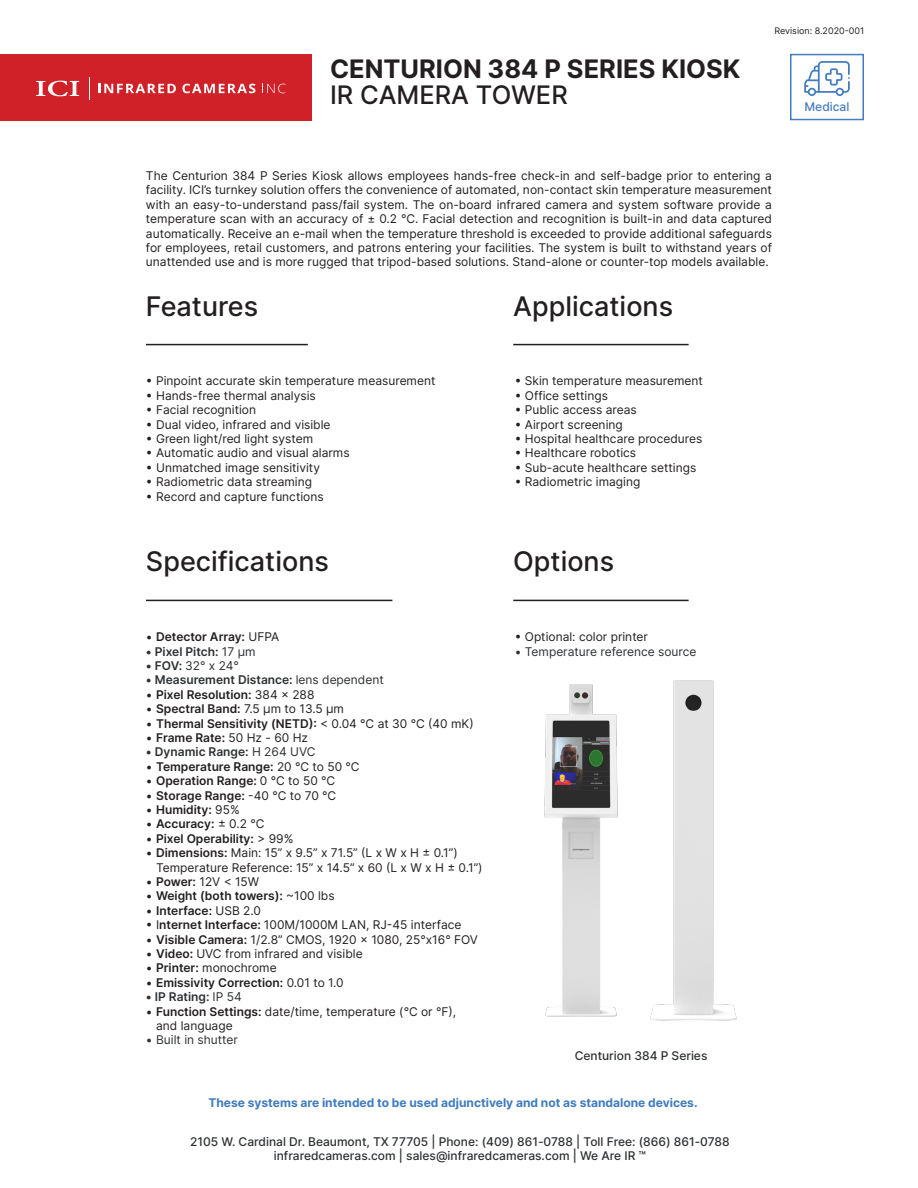
<style>
.page{position:relative;width:918px;height:1188px;background:#fff}
.page>*{position:absolute;margin:0;border:0;box-sizing:border-box;transform-origin:0 0}
.Title_Column{font:500 27px "Inter";color:#231f20}
.t1{font:700 25.5px "Inter";color:#231f20}
.t2{font:500 25.5px "Inter";color:#231f20}
.General_Info{font:12px/14.4px "Inter";color:#231f20;text-align:justify}
.t3{font:600 12px "Inter";color:#231f20}
.t4{font:500 12px "Inter";color:#2c3032}
.t5{font:600 12px "Inter";color:#2c3032}
.t6{font:700 12px "Inter";color:#407bbf}
.Information_Centered{font:12px "Inter";color:#2c3032}
.t7{font:500 12px "Inter";color:#447cbf}
.t8{font:9px "Inter";color:#231f20}
.s1{font-weight:400}
.s2{font-weight:600}
</style>
<div class="page">
<hr style="left:146px;top:344px;width:162px;height:1px;background:#231f20">
<hr style="left:146px;top:600px;width:246px;height:1px;background:#231f20">
<hr style="left:513px;top:344px;width:176px;height:1px;background:#231f20">
<img style="left:544px;top:684px;width:74px;height:333px">
<img style="left:650px;top:680px;width:87px;height:341px">
<div style="left:0;top:54px;width:312px;height:66px;background:#d12128"></div>
<svg style="left:804px;top:61px;width:46px;height:35px"></svg>
<div style="left:790px;top:54px;width:74px;height:66px;border:2px solid #447cbf"></div>
<svg style="left:36px;top:80px;width:43px;height:16px"></svg>
<svg style="left:98px;top:84px;width:78px;height:9px"></svg>
<svg style="left:182px;top:84px;width:73px;height:9px"></svg>
<svg style="left:262px;top:84px;width:24px;height:9px"></svg>
<hr style="left:513px;top:600px;width:176px;height:1px;background:#231f20">
<p class="t1" style="left:330px;top:51px;width:412px">CENTURION 384 P SERIES KIOSK</p>
<p class="t2" style="left:330px;top:76px;width:239px">IR CAMERA TOWER</p>
<p class="t8" style="left:774px;top:25px;width:91px">Revision: 8.2020-001</p>
<p class="t7" style="left:805px;top:98px;width:46px">Medical</p>
<p class="General_Info" style="left:146px;top:168px;width:628px">The Centurion 384 P Series Kiosk allows employees hands-free check-in and self-badge prior to entering a facility. ICI’s turnkey solution offers the convenience of automated, non-contact skin temperature measurement with an easy-to-understand pass/fail system. The on-board infrared camera and system software provide a temperature scan with an accuracy of ± 0.2 °C. Facial detection and recognition is built-in and data captured automatically. Receive an e-mail when the temperature threshold is exceeded to provide additional safeguards for employees, retail customers, and patrons entering your facilities. The system is built to withstand years of unattended use and is more rugged that tripod-based solutions. Stand-alone or counter-top models available.</p>
<p class="Title_Column" style="left:146px;top:286px;width:114px">Features</p>
<p class="Title_Column" style="left:513px;top:286px;width:161px">Applications</p>
<p class="General_Info" style="left:146px;top:374px;width:291px">• Pinpoint accurate skin temperature measurement</p>
<p class="General_Info" style="left:146px;top:388px;width:171px">• Hands-free thermal analysis</p>
<p class="General_Info" style="left:146px;top:402px;width:112px">• Facial recognition</p>
<p class="General_Info" style="left:146px;top:417px;width:186px">• Dual video, infrared and visible</p>
<p class="General_Info" style="left:146px;top:431px;width:169px">• Green light/red light system</p>
<p class="General_Info" style="left:146px;top:446px;width:205px">• Automatic audio and visual alarms</p>
<p class="General_Info" style="left:146px;top:460px;width:176px">• Unmatched image sensitivity</p>
<p class="General_Info" style="left:146px;top:474px;width:168px">• Radiometric data streaming</p>
<p class="General_Info" style="left:146px;top:489px;width:179px">• Record and capture functions</p>
<p class="Title_Column" style="left:146px;top:542px;width:184px">Specifications</p>
<p class="t3" style="left:146px;top:628px;width:135px"><span class="s1">•</span> Detector Array: <span class="s1">UFPA</span></p>
<p class="t5" style="left:146px;top:643px;width:111px">• Pixel Pitch: <span class="s1">17 μm</span></p>
<p class="Information_Centered" style="left:146px;top:657px;width:95px"><span class="s2">• FOV:</span> 32° x 24°</p>
<p class="t5" style="left:146px;top:671px;width:239px">• Measurement Distance: <span class="s1">lens dependent</span></p>
<p class="t3" style="left:146px;top:686px;width:170px"><span class="s1">•</span> Pixel Resolution: <span class="s1">384 x 288</span></p>
<p class="General_Info" style="left:146px;top:701px;width:200px">• <span class="s2">Spectral Band:</span> 7.5 µm to 13.5 µm</p>
<p class="t3" style="left:146px;top:715px;width:329px"><span class="s1">•</span> Thermal Sensitivity (NETD): <span class="s1">&lt; 0.04 °C at 30 °C (40 mK)</span></p>
<p class="General_Info" style="left:146px;top:730px;width:164px">• <span class="s2">Frame Rate:</span> 50 Hz - 60 Hz</p>
<p class="t5" style="left:146px;top:743px;width:171px">• Dynamic Range: <span class="s1">H 264 UVC</span></p>
<p class="t3" style="left:146px;top:758px;width:215px"><span class="s1">•</span> Temperature Range: <span class="s1">20 °C to 50 °C</span></p>
<p class="t3" style="left:146px;top:772px;width:191px"><span class="s1">•</span> Operation Range: <span class="s1">0 °C to 50 °C</span></p>
<p class="t3" style="left:146px;top:787px;width:192px"><span class="s1">•</span> Storage Range: <span class="s1">-40 °C to 70 °C</span></p>
<p class="t3" style="left:146px;top:801px;width:95px"><span class="s1">•</span> Humidity: <span class="s1">95%</span></p>
<p class="t3" style="left:146px;top:815px;width:120px"><span class="s1">•</span> Accuracy: <span class="s1">± 0.2 °C</span></p>
<p class="t3" style="left:146px;top:830px;width:149px"><span class="s1">•</span> Pixel Operability: <span class="s1">&gt; 99%</span></p>
<p class="General_Info" style="left:146px;top:845px;width:313px">• <span class="s2">Dimensions:</span> Main: 15” x 9.5” x 71.5” (L x W x H ± 0.1”)</p>
<p class="General_Info" style="left:156px;top:860px;width:328px">Temperature Reference: 15” x 14.5” x 60 (L x W x H ± 0.1”)</p>
<p class="General_Info" style="left:146px;top:874px;width:115px">• <span class="s2">Power:</span> 12V &lt; 15W</p>
<p class="t3" style="left:146px;top:887px;width:190px"><span class="s1">•</span> Weight (both towers): <span class="s1">~100 lbs</span></p>
<p class="t3" style="left:146px;top:902px;width:117px"><span class="s1">•</span> Interface: <span class="s1">USB 2.0</span></p>
<p class="General_Info" style="left:146px;top:917px;width:317px">• I<span class="s2">nternet Interface:</span> 100M/1000M LAN, RJ-45 interface</p>
<p class="General_Info" style="left:146px;top:932px;width:334px">• <span class="s2">Visible Camera:</span> 1/2.8” CMOS, 1920 x 1080, 25°x16° FOV</p>
<p class="General_Info" style="left:146px;top:946px;width:218px">• <span class="s2">Video:</span> UVC from infrared and visible</p>
<p class="General_Info" style="left:146px;top:961px;width:132px">• <span class="s2">Printer:</span> monochrome</p>
<p class="t3" style="left:146px;top:974px;width:199px"><span class="s1">•</span> Emissivity Correction: <span class="s1">0.01 to 1.0</span></p>
<p class="t5" style="left:146px;top:988px;width:97px">• IP Rating: <span class="s1">IP 54</span></p>
<p class="General_Info" style="left:146px;top:1004px;width:312px">• <span class="s2">Function Settings:</span> date/time, temperature (°C or °F),</p>
<p class="General_Info" style="left:156px;top:1018px;width:78px">and language</p>
<p class="Information_Centered" style="left:146px;top:1031px;width:94px">• Built in shutter</p>
<p class="General_Info" style="left:515px;top:374px;width:190px">• Skin temperature measurement</p>
<p class="General_Info" style="left:515px;top:388px;width:95px">• Office settings</p>
<p class="General_Info" style="left:515px;top:402px;width:124px">• Public access areas</p>
<p class="General_Info" style="left:515px;top:417px;width:110px">• Airport screening</p>
<p class="General_Info" style="left:515px;top:431px;width:189px">• Hospital healthcare procedures</p>
<p class="General_Info" style="left:515px;top:446px;width:123px">• Healthcare robotics</p>
<p class="General_Info" style="left:515px;top:460px;width:183px">• Sub-acute healthcare settings</p>
<p class="General_Info" style="left:515px;top:474px;width:127px">• Radiometric imaging</p>
<p class="Title_Column" style="left:513px;top:542px;width:103px">Options</p>
<p class="General_Info" style="left:515px;top:629px;width:135px">• Optional: color printer</p>
<p class="Information_Centered" style="left:515px;top:643px;width:183px">• Temperature reference source</p>
<p class="t4" style="left:575px;top:1047px;width:134px">Centurion 384 P Series</p>
<p class="t6" style="left:208px;top:1094px;width:491px">These systems are intended to be used adjunctively and not as standalone devices.</p>
<p class="t4" style="left:190px;top:1133px;width:541px">2105 W. Cardinal Dr. Beaumont, TX 77705 | Phone: (409) 861-0788 | Toll Free: (866) 861-0788</p>
<p class="t4" style="left:274px;top:1147px;width:374px">infraredcameras.com | sales@infraredcameras.com | We Are IR ™</p>
</div>
